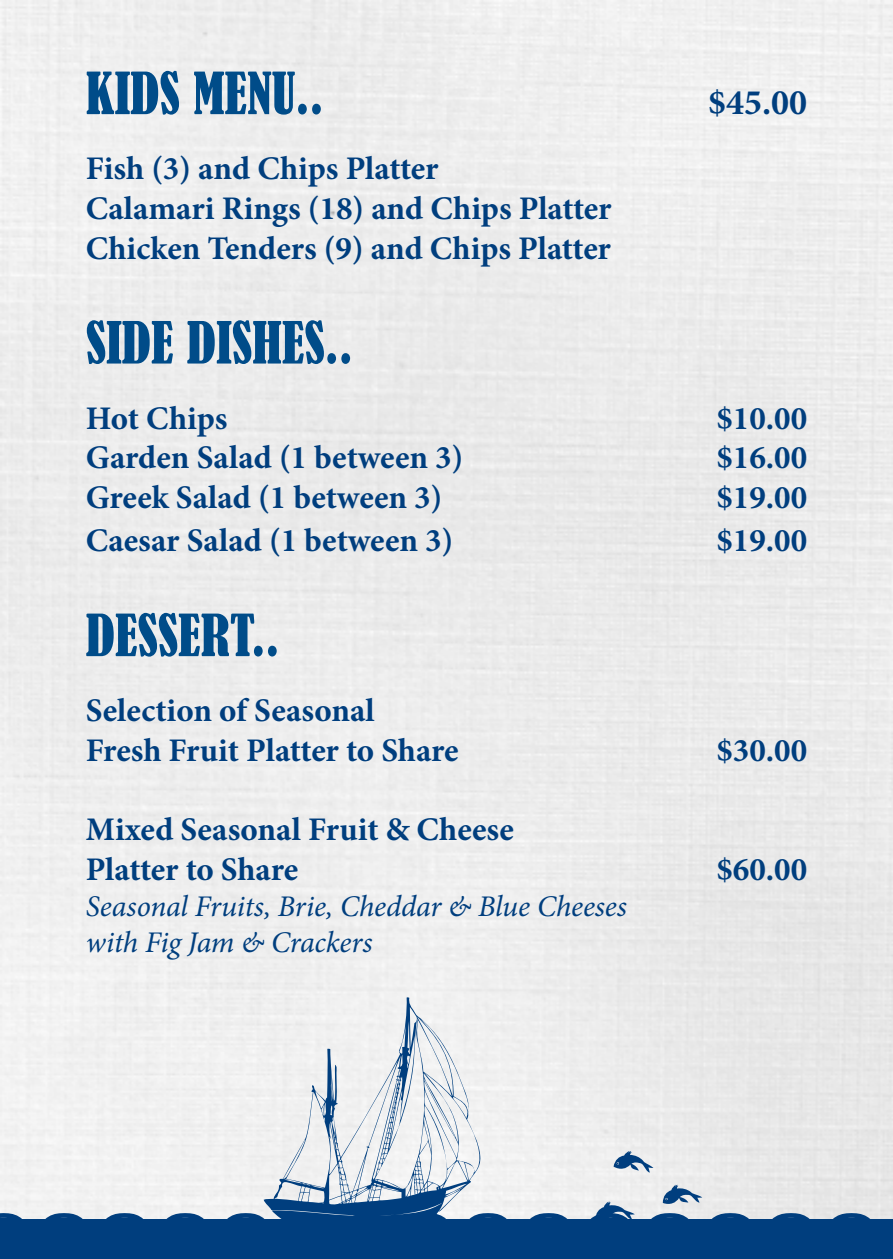
<style>
.page{position:relative;width:893px;height:1259px;background:#fff}
.page>*{position:absolute;margin:0;border:0;box-sizing:border-box;transform-origin:0 0}
.t1{font:condensed 54px "Bernard";color:#004c89}
.t2{font:700 36px "Minion Pro";color:#003e7e}
.t3{font:700 33px/39.6px "Minion Pro";color:#003e7e}
.t4{font:italic 30px/36px "Minion Pro";letter-spacing:-.005em;color:#003e7e}
</style>
<div class="page">
<svg style="left:264px;top:997px;width:221px;height:187px;fill:#f1f1f1"></svg>
<div style="left:0;top:1219px;width:893px;height:40px;background:#003e7e"></div>
<svg style="left:613px;top:1151px;width:40px;height:21px"></svg>
<svg style="left:0;top:1184px;width:893px;height:35px"></svg>
<h1 class="t1" style="left:86px;top:62px;width:239px">KIDS MENU..</h1>
<p class="t3" style="left:86px;top:148px;width:527px">Fish (3) and Chips Platter<br>Calamari Rings (18) and Chips Platter<br>Chicken Tenders (9) and Chips Platter</p>
<h1 class="t1" style="left:86px;top:311px;width:268px">SIDE DISHES..</h1>
<p class="t2" style="left:708px;top:77px;width:101px">$45.00</p>
<p class="t3" style="left:86px;top:398px;width:143px">Hot Chips</p>
<p class="t3" style="left:716px;top:398px;width:92px">$10.00</p>
<p class="t3" style="left:86px;top:437px;width:379px">Garden Salad (1 between 3)</p>
<p class="t3" style="left:716px;top:437px;width:92px">$16.00</p>
<p class="t3" style="left:86px;top:477px;width:358px">Greek Salad (1 between 3)</p>
<p class="t3" style="left:716px;top:477px;width:92px">$19.00</p>
<p class="t3" style="left:86px;top:520px;width:369px">Caesar Salad (1 between 3)</p>
<p class="t3" style="left:716px;top:520px;width:92px">$19.00</p>
<h1 class="t1" style="left:86px;top:604px;width:195px">DESSERT..</h1>
<p class="t3" style="left:86px;top:690px;width:374px">Selection of Seasonal<br>Fresh Fruit Platter to Share</p>
<p class="t3" style="left:86px;top:809px;width:430px">Mixed Seasonal Fruit &amp; Cheese<br>Platter to Share</p>
<p class="t4" style="left:86px;top:888px;width:543px">Seasonal Fruits, Brie, Cheddar &amp; Blue Cheeses with Fig Jam &amp; Crackers</p>
<p class="t3" style="left:716px;top:730px;width:92px">$30.00</p>
<p class="t3" style="left:716px;top:849px;width:92px">$60.00</p>
</div>
